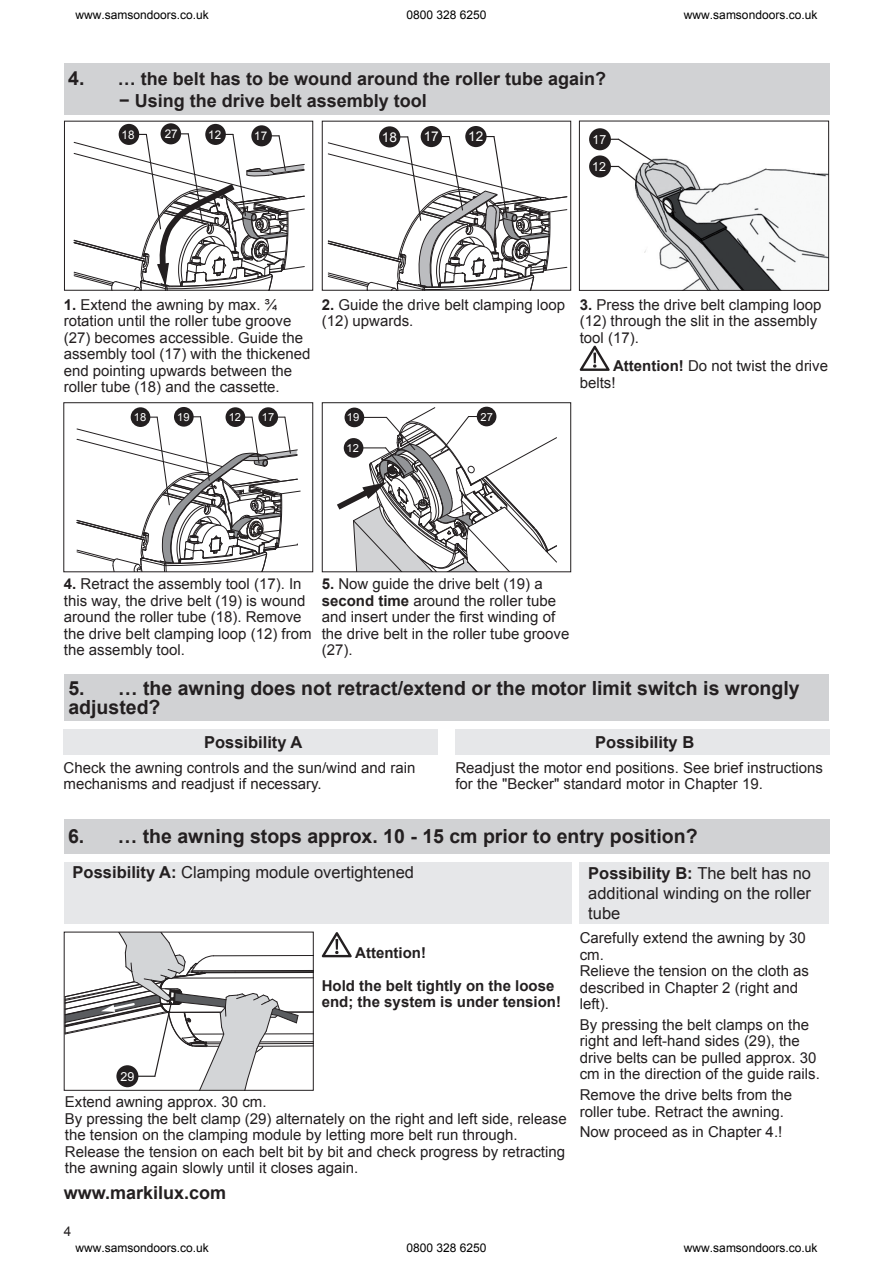
<style>
.page{position:relative;width:893px;height:1263px;background:#fff}
.page>*{position:absolute;margin:0;border:0;box-sizing:border-box;transform-origin:0 0}
.t1{font:700 19.5px/19.5px "Arial";color:#231f20}
.t2{font:700 18px/21.6px "Arial";color:#231f20}
.t3{font:16.5px/19.8px "Arial";color:#231f20;text-align:justify}
.t4{font:700 16.5px "Arial";color:#231f20}
.t5{font:15px/16.5px "Arial";color:#231f20}
.t6{font:700 15px/16.5px "Arial";color:#231f20}
.t7{font:13.5px "Arial";color:#fff}
.t8{font:13.5px "Arial";color:#231f20}
.t9{font:12.45px "Arial";color:#fff}
.t10{font:12px "Arial";color:#000}
.t11{font:12px "Arial";color:#fff}
.t12{font:11.1px "Arial";color:#fff}
.s1{font-size:19.5px}
.s2{font-weight:700}
</style>
<div class="page">
<div style="left:64px;top:64px;width:765px;height:51px;background:#d1d2d4"></div>
<div style="left:251px;top:125px;width:21px;height:21px;background:#231f20;border-radius:50%"></div>
<div style="left:119px;top:124px;width:20px;height:21px;background:#231f20;border-radius:50%"></div>
<div style="left:205px;top:124px;width:21px;height:21px;background:#231f20;border-radius:50%"></div>
<div style="left:161px;top:123px;width:20px;height:21px;background:#231f20;border-radius:50%"></div>
<svg style="left:73px;top:133px;width:232px;height:156px"></svg>
<div style="left:64px;top:121px;width:249px;height:170px;border:1px solid #231f20"></div>
<div style="left:379px;top:126px;width:21px;height:21px;background:#231f20;border-radius:50%"></div>
<div style="left:465px;top:126px;width:22px;height:21px;background:#231f20;border-radius:50%"></div>
<div style="left:421px;top:126px;width:21px;height:21px;background:#231f20;border-radius:50%"></div>
<svg style="left:327px;top:135px;width:241px;height:154px"></svg>
<div style="left:322px;top:121px;width:249px;height:170px;border:1px solid #231f20"></div>
<img style="left:589px;top:128px;width:238px;height:161px">
<div style="left:589px;top:155px;width:22px;height:22px;background:#231f20;border-radius:50%"></div>
<div style="left:589px;top:128px;width:22px;height:22px;background:#231f20;border-radius:50%"></div>
<svg style="left:599px;top:138px;width:78px;height:76px"></svg>
<div style="left:579px;top:121px;width:250px;height:170px;border:1px solid #231f20"></div>
<div style="left:226px;top:407px;width:19px;height:20px;background:#231f20;border-radius:50%"></div>
<div style="left:258px;top:407px;width:20px;height:20px;background:#231f20;border-radius:50%"></div>
<div style="left:131px;top:407px;width:19px;height:20px;background:#231f20;border-radius:50%"></div>
<div style="left:174px;top:407px;width:20px;height:20px;background:#231f20;border-radius:50%"></div>
<svg style="left:76px;top:416px;width:225px;height:157px"></svg>
<div style="left:63px;top:402px;width:250px;height:170px;border:1px solid #231f20"></div>
<svg style="left:580px;top:346px;width:29px;height:25px"></svg>
<svg style="left:337px;top:407px;width:220px;height:163px"></svg>
<div style="left:322px;top:402px;width:249px;height:170px;border:1px solid #231f20"></div>
<div style="left:64px;top:674px;width:765px;height:47px;background:#d1d2d4"></div>
<div style="left:64px;top:730px;width:374px;height:25px;background:#e6e7e9"></div>
<div style="left:455px;top:730px;width:375px;height:25px;background:#e6e7e9"></div>
<div style="left:64px;top:819px;width:765px;height:34px;background:#d1d2d4"></div>
<svg style="left:66px;top:934px;width:246px;height:155px"></svg>
<div style="left:64px;top:932px;width:250px;height:159px;border:1px solid #231f20"></div>
<div style="left:64px;top:862px;width:507px;height:62px;background:#e6e7e9"></div>
<svg style="left:322px;top:932px;width:30px;height:25px"></svg>
<div style="left:580px;top:862px;width:249px;height:62px;background:#e6e7e9"></div>
<p class="t10" style="left:76px;top:7px;width:135px">www.samsondoors.co.uk</p>
<p class="t10" style="left:406px;top:7px;width:82px">0800 328 6250</p>
<p class="t10" style="left:684px;top:7px;width:135px">www.samsondoors.co.uk</p>
<p class="t2" style="left:119px;top:69px;width:488px;text-indent:-51px"><span class="s1">4.</span> … the belt has to be wound around the roller tube again? − Using the drive belt assembly tool</p>
<p class="t11" style="left:122px;top:126px;width:14px">18</p>
<p class="t11" style="left:165px;top:126px;width:14px">27</p>
<p class="t11" style="left:208px;top:126px;width:14px">12</p>
<p class="t11" style="left:254px;top:128px;width:14px">17</p>
<p class="t7" style="left:382px;top:128px;width:17px">18</p>
<p class="t7" style="left:424px;top:128px;width:17px">17</p>
<p class="t7" style="left:468px;top:128px;width:17px">12</p>
<p class="t9" style="left:593px;top:132px;width:15px">17</p>
<p class="t9" style="left:592px;top:158px;width:15px">12</p>
<p class="t5" style="left:64px;top:297px;width:248px"><span class="s2">1.</span> Extend the awning by max. ¾ rotation until the roller tube groove (27) becomes accessible. Guide the assembly tool (17) with the thickened end pointing upwards between the roller tube (18) and the cassette.</p>
<p class="t12" style="left:134px;top:410px;width:14px">18</p>
<p class="t12" style="left:177px;top:410px;width:14px">19</p>
<p class="t12" style="left:229px;top:410px;width:14px">12</p>
<p class="t12" style="left:262px;top:410px;width:14px">17</p>
<p class="t5" style="left:322px;top:297px;width:245px"><span class="s2">2.</span> Guide the drive belt clamping loop (12) upwards.</p>
<p class="t5" style="left:580px;top:297px;width:243px"><span class="s2">3.</span> Press the drive belt clamping loop (12) through the slit in the assembly tool (17).</p>
<p class="t5" style="left:580px;top:358px;width:250px;text-indent:33px"><span class="s2">Attention!</span> Do not twist the drive belts!</p>
<p class="t12" style="left:347px;top:410px;width:14px">19</p>
<p class="t12" style="left:347px;top:441px;width:14px">12</p>
<p class="t12" style="left:481px;top:410px;width:14px">27</p>
<p class="t5" style="left:64px;top:576px;width:249px"><span class="s2">4.</span> Retract the assembly tool (17). In this way, the drive belt (19) is wound around the roller tube (18). Remove the drive belt clamping loop (12) from the assembly tool.</p>
<p class="t5" style="left:322px;top:576px;width:249px"><span class="s2">5.</span> Now guide the drive belt (19) a <span class="s2">second time</span> around the roller tube and insert under the first winding of the drive belt in the roller tube groove (27).</p>
<h1 class="t1" style="left:68px;top:679px;width:733px">5. … the awning does not retract/extend or the motor limit switch is wrongly adjusted?</h1>
<p class="t4" style="left:204px;top:732px;width:100px">Possibility A</p>
<p class="t4" style="left:595px;top:732px;width:101px">Possibility B</p>
<p class="t5" style="left:64px;top:759px;width:353px">Check the awning controls and the sun/wind and rain mechanisms and readjust if necessary.</p>
<p class="t5" style="left:455px;top:759px;width:369px">Readjust the motor end positions. See brief instructions for the "Becker" standard motor in Chapter 19.</p>
<h1 class="t1" style="left:68px;top:827px;width:631px">6. … the awning stops approx. 10 - 15 cm prior to entry position?</h1>
<p class="t3" style="left:73px;top:862px;width:343px"><span class="s2">Possibility A:</span> Clamping module overtightened</p>
<p class="t9" style="left:121px;top:1068px;width:15px">29</p>
<p class="t6" style="left:355px;top:944px;width:72px">Attention!</p>
<p class="t6" style="left:322px;top:977px;width:241px">Hold the belt tightly on the loose end; the system is under tension!</p>
<p class="t5" style="left:65px;top:1094px;width:503px">Extend awning approx. 30 cm.<br>By pressing the belt clamp (29) alternately on the right and left side, release the tension on the clamping module by letting more belt run through.<br>Release the tension on each belt bit by bit and check progress by retracting the awning again slowly until it closes again.</p>
<p class="t2" style="left:64px;top:1182px;width:164px">www.markilux.com</p>
<p class="t8" style="left:64px;top:1222px;width:9px">4</p>
<p class="t3" style="left:588px;top:863px;width:224px"><span class="s2">Possibility B:</span> The belt has no additional winding on the roller tube</p>
<p class="t5" style="left:580px;top:930px;width:231px">Carefully extend the awning by 30 cm.<br>Relieve the tension on the cloth as described in Chapter 2 (right and left).</p>
<p class="t5" style="left:580px;top:1016px;width:242px">By pressing the belt clamps on the right and left-hand sides (29), the drive belts can be pulled approx. 30 cm in the direction of the guide rails.</p>
<p class="t5" style="left:580px;top:1087px;width:214px">Remove the drive belts from the roller tube. Retract the awning.</p>
<p class="t5" style="left:580px;top:1124px;width:204px">Now proceed as in Chapter 4.!</p>
<p class="t10" style="left:76px;top:1240px;width:135px">www.samsondoors.co.uk</p>
<p class="t10" style="left:406px;top:1240px;width:82px">0800 328 6250</p>
<p class="t10" style="left:684px;top:1240px;width:135px">www.samsondoors.co.uk</p>
</div>
